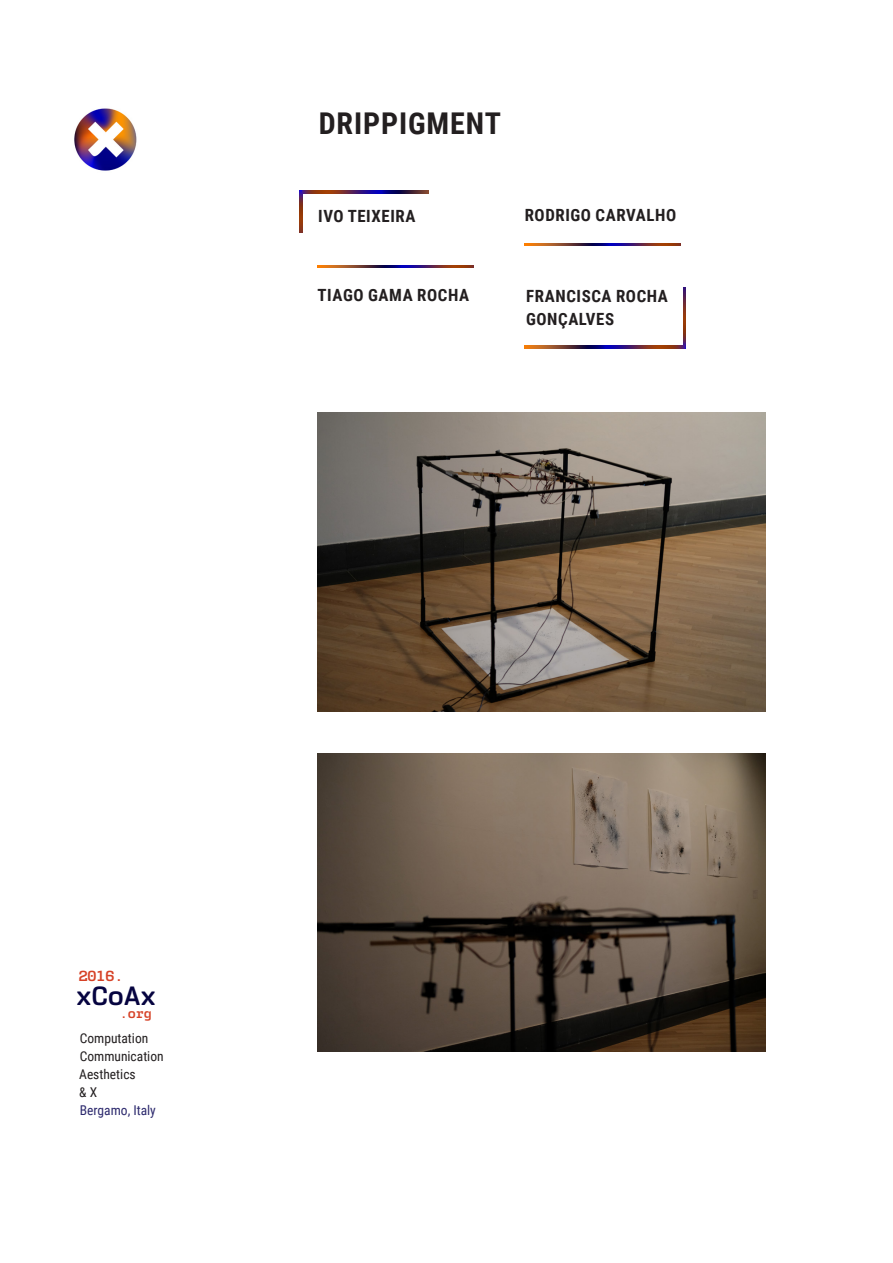
<style>
.page{position:relative;width:893px;height:1263px;background:#fff}
.page>*{position:absolute;margin:0;border:0;box-sizing:border-box;transform-origin:0 0}
.t1{font:700 30px "Roboto Condensed";letter-spacing:.03em;color:#231f20}
.Paragraph_Style_1{font:700 27px "User Upright";letter-spacing:-.005em;color:#060440}
.author-name{font:700 16.8px/23px "Roboto Condensed";letter-spacing:.035em;color:#231f20}
.Paragraph_Style_1-2{font:700 15px "User Upright";color:#d64227}
.t2{font:13.5px "Roboto Condensed";color:#231f20}
.t3{font:13.5px "Roboto Condensed";color:#2c296d}
.Paragraph_Style_1-3{font:700 13.5px "User Upright";color:#d64227}
</style>
<div class="page">
<img style="left:74px;top:108px;width:63px;height:63px">
<img style="left:300px;top:191px;width:2px;height:41px">
<img style="left:302px;top:191px;width:126px;height:2px">
<img style="left:683px;top:288px;width:2px;height:58px">
<img style="left:525px;top:346px;width:160px;height:2px">
<img style="left:317px;top:266px;width:156px;height:2px">
<img style="left:525px;top:243px;width:156px;height:3px">
<img style="left:317px;top:413px;width:448px;height:299px">
<img style="left:317px;top:753px;width:448px;height:299px">
<p class="t1" style="left:319px;top:102px;width:184px">DRIPPIGMENT</p>
<p class="author-name" style="left:318px;top:204px;width:99px">IVO TEIXEIRA</p>
<p class="author-name" style="left:525px;top:203px;width:153px">RODRIGO CARVALHO</p>
<p class="author-name" style="left:318px;top:283px;width:153px">TIAGO GAMA ROCHA</p>
<p class="author-name" style="left:526px;top:284px;width:143px">FRANCISCA ROCHA<br>GONÇALVES</p>
<p class="Paragraph_Style_1-2" style="left:79px;top:967px;width:46px">2016.</p>
<p class="Paragraph_Style_1" style="left:76px;top:980px;width:82px">xCoAx</p>
<p class="Paragraph_Style_1-3" style="left:120px;top:1006px;width:34px">.org</p>
<p class="t2" style="left:80px;top:1028px;width:70px">Computation</p>
<p class="t2" style="left:80px;top:1046px;width:85px">Communication</p>
<p class="t2" style="left:79px;top:1064px;width:58px">Aesthetics</p>
<p class="t2" style="left:79px;top:1082px;width:19px">&amp; X</p>
<p class="t3" style="left:80px;top:1100px;width:77px">Bergamo, Italy</p>
</div>
